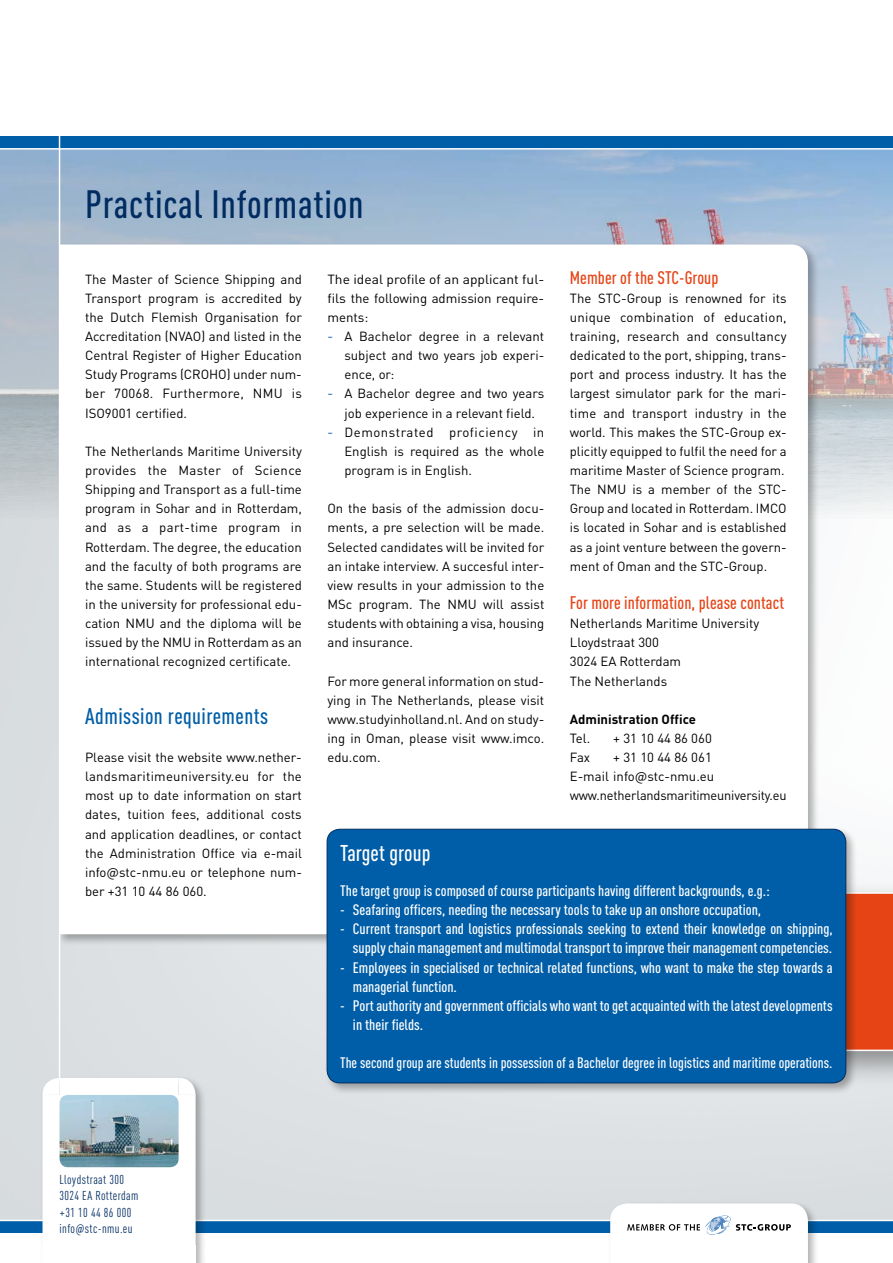
<style>
.page{position:relative;width:893px;height:1263px;background:#fff}
.page>*{position:absolute;margin:0;border:0;box-sizing:border-box;transform-origin:0 0}
.t1{font:500 condensed 39px "DINOT";letter-spacing:.02em;color:#002c61}
.t2{font:500 condensed 22.5px "DINOT";letter-spacing:.02em;color:#005ea8}
.t3{font:500 condensed 22.5px "DINOT";letter-spacing:.005em;color:#fff}
.t4{font:500 condensed 18px "DINOT";letter-spacing:.005em;color:#e64415}
.t5{font:500 condensed 15px/19.2px "DINOT";color:#fff;scale:1.05 1}
.t6{font:500 condensed 15px "DINOT";color:#fff}
.t7{font:13.2px/19.2px "DINOT";color:#000;text-align:justify}
.t8{font:13.2px/19.2px "DINOT";color:#000;text-align:justify;scale:1.05 1}
.t9{font:700 13.2px "DINOT";color:#000}
.t10{font:condensed 12.75px/16.5px "DINOT";letter-spacing:.03em;color:#002c61}
.s1{font-weight:500;color:#5486c0}
</style>
<div class="page">
<img style="left:0;top:150px;width:893px;height:369px">
<div style="left:769px;top:881px;width:124px;height:207px;background:#000;opacity:.4"></div>
<div style="left:858px;top:892px;width:35px;height:159px;background:#e64415"></div>
<div style="left:57px;top:242px;width:762px;height:704px;background:#000;opacity:.3"></div>
<svg style="left:60px;top:244px;width:748px;height:690px"></svg>
<div style="left:0;top:136px;width:893px;height:13px;background:#005ea8"></div>
<div style="left:0;top:1220px;width:893px;height:13px;background:#005ea8"></div>
<hr style="left:0;top:148px;width:893px;height:2px;background:#fff">
<hr style="left:59px;top:0;width:1px;height:1263px;background:#fff">
<hr style="left:0;top:1220px;width:893px;height:1px;background:#fff">
<div style="left:324px;top:826px;width:534px;height:269px;background:#000;opacity:.3"></div>
<div style="left:327px;top:829px;width:519px;height:254px;background:#005ea8;border-radius:13px"></div>
<div style="left:327px;top:829px;width:519px;height:254px;border:1px solid #002c61;border-radius:13px"></div>
<div style="left:40px;top:1075px;width:167px;height:188px;background:#000;opacity:.3"></div>
<div style="left:43px;top:1246px;width:153px;height:17px;background:#fff"></div>
<svg style="left:43px;top:1078px;width:153px;height:168px"></svg>
<img style="left:60px;top:1095px;width:119px;height:72px">
<div style="left:607px;top:1201px;width:213px;height:62px;background:#000;opacity:.3"></div>
<svg style="left:610px;top:1203px;width:198px;height:60px"></svg>
<h1 class="t1" style="left:85px;top:181px;width:280px">Practical Information</h1>
<p class="t7" style="left:85px;top:269px;width:218px">The Master of Science Shipping and Transport program is accredited by the Dutch Flemish Organisation for Accreditation (NVAO) and listed in the Central Register of Higher Education Study Programs (CROHO) under num&shy;ber 70068. Furthermore, NMU is ISO9001 certified.</p>
<p class="t7" style="left:85px;top:441px;width:218px">The Netherlands Maritime University provides the Master of Science Shipping and Transport as a full-time program in Sohar and in Rotterdam, and as a part-time program in Rotterdam. The degree, the education and the faculty of both programs are the same. Students will be registered in the university for professional edu&shy;cation NMU and the diploma will be issued by the NMU in Rotterdam as an international recognized certificate.</p>
<h2 class="t2" style="left:85px;top:702px;width:185px">Admission requirements</h2>
<p class="t7" style="left:85px;top:747px;width:218px">Please visit the website www.nether&shy;landsmaritimeuniversity.eu for the most up to date information on start dates, tuition fees, additional costs and application deadlines, or contact the Administration Office via e-mail info@stc-nmu.eu or telephone num&shy;ber +31 10 44 86 060.</p>
<p class="t8" style="left:327px;top:269px;width:208px">The ideal profile of an applicant ful&shy;fils the following admission require&shy;ments:</p>
<p class="t7" style="left:344px;top:326px;width:201px;text-indent:-17px"><span class="s1">-</span> A Bachelor degree in a relevant subject and two years job experi&shy;ence, or:</p>
<p class="t7" style="left:327px;top:384px;width:218px;text-align:center"><span class="s1">-</span> A Bachelor degree and two years job experience in a relevant field.</p>
<p class="t7" style="left:344px;top:422px;width:201px;text-indent:-17px"><span class="s1">-</span> Demonstrated proficiency in English is required as the whole program is in English.</p>
<p class="t7" style="left:327px;top:499px;width:218px">On the basis of the admission docu&shy;ments, a pre selection will be made.<br>Selected candidates will be invited for an intake interview. A succesful inter&shy;view results in your admission to the MSc program. The NMU will assist students with obtaining a visa, housing and insurance.</p>
<p class="t7" style="left:327px;top:671px;width:218px">For more general information on stud&shy;ying in The Netherlands, please visit www.studyinholland.nl. And on study&shy;ing in Oman, please visit www.imco. edu.com.</p>
<h3 class="t4" style="left:570px;top:267px;width:150px">Member of the STC-Group</h3>
<p class="t7" style="left:570px;top:288px;width:218px;text-align:left">The STC-Group is renowned for its unique combination of education, training, research and consultancy dedicated to the port, shipping, trans&shy;port and process industry. It has the largest simulator park for the mari&shy;time and transport industry in the world. This makes the STC-Group ex&shy;plicitly equipped to fulfil the need for a maritime Master of Science program.<br>The NMU is a member of the STC-Group and located in Rotterdam. IMCO is located in Sohar and is established as a joint venture between the govern&shy;ment of Oman and the STC-Group.</p>
<h3 class="t4" style="left:570px;top:592px;width:216px">For more information, please contact</h3>
<p class="t7" style="left:570px;top:613px;width:191px;text-align:left">Netherlands Maritime University<br>Lloydstraat 300<br>3024 EA Rotterdam<br>The Netherlands</p>
<p class="t9" style="left:570px;top:710px;width:128px">Administration Office</p>
<p class="t7" style="left:570px;top:728px;width:22px">Tel.</p>
<p class="t7" style="left:613px;top:728px;width:100px">+ 31 10 44 86 060</p>
<p class="t7" style="left:570px;top:747px;width:22px">Fax</p>
<p class="t7" style="left:570px;top:747px;width:218px;text-align:left;text-indent:43px">+ 31 10 44 86 061<br>E-mail info@stc-nmu.eu www.netherlandsmaritimeuniversity.eu</p>
<h2 class="t3" style="left:340px;top:840px;width:92px">Target group</h2>
<p class="t6" style="left:340px;top:882px;width:431px">The target group is composed of course participants having different backgrounds, e.g.:</p>
<p class="t5" style="left:340px;top:900px;width:402px">- Seafaring officers, needing the necessary tools to take up an onshore occupation,</p>
<p class="t5" style="left:340px;top:919px;width:471px;text-align:right">- Current transport and logistics professionals seeking to extend their knowledge on shipping, supply chain management and multimodal transport to improve their management competencies.</p>
<p class="t5" style="left:353px;top:957px;width:458px;text-indent:-13px">- Employees in specialised or technical related functions, who want to make the step towards a managerial function.</p>
<p class="t5" style="left:353px;top:996px;width:458px;text-indent:-13px">- Port authority and government officials who want to get acquainted with the latest developments in their fields.</p>
<p class="t6" style="left:340px;top:1054px;width:494px">The second group are students in possession of a Bachelor degree in logistics and maritime operations.</p>
<p class="t10" style="left:60px;top:1171px;width:80px">Lloydstraat 300<br>3024 EA Rotterdam +31 10 44 86 000 info@stc-nmu.eu</p>
</div>
